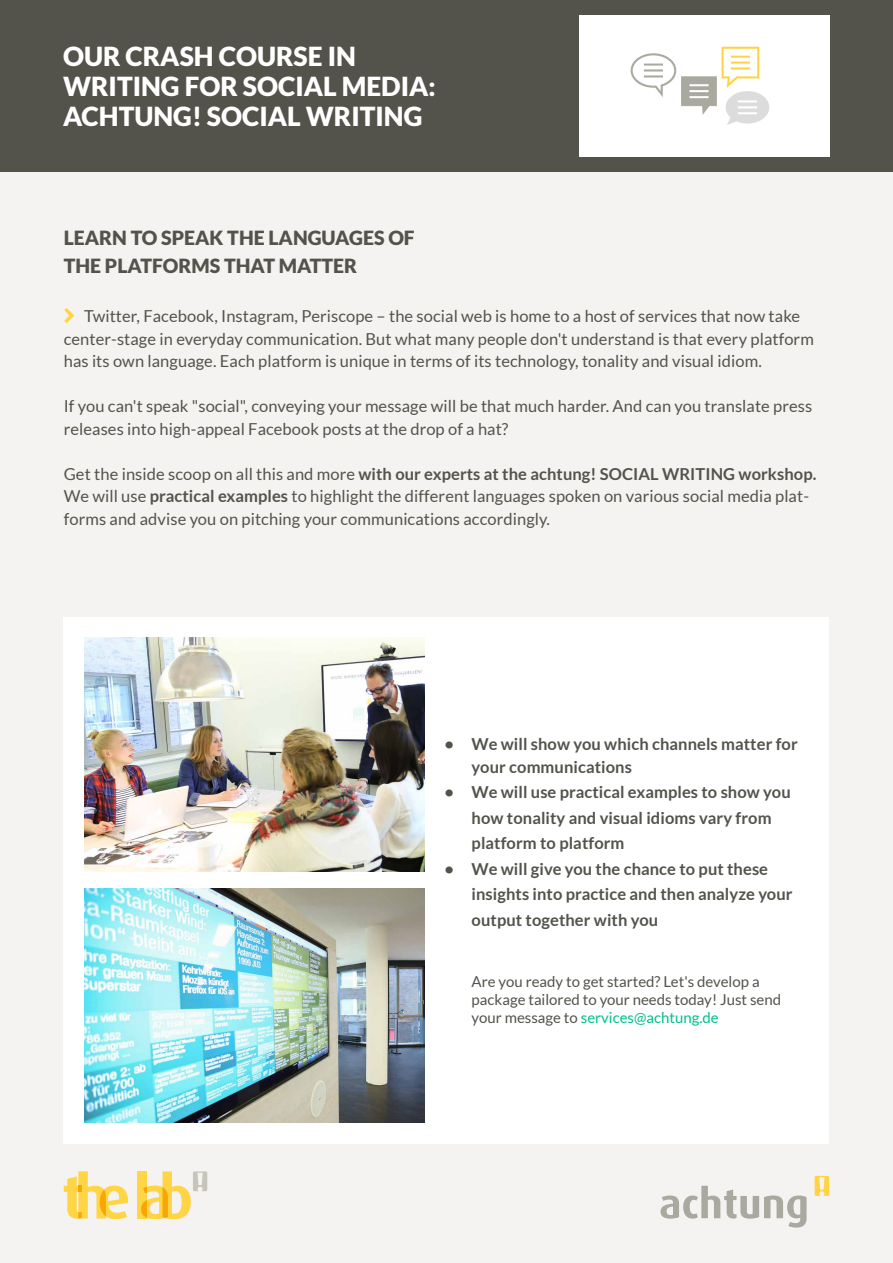
<style>
.page{position:relative;width:893px;height:1263px;background:#f4f3f1}
.page>*{position:absolute;margin:0;border:0;box-sizing:border-box;transform-origin:0 0}
.t1{font:900 26.25px/30px "Lato";color:#fff}
.t2{font:900 19.5px/27.6px "Lato";color:#53524b}
.t3{font:16.5px/22.5px "Lato";letter-spacing:.005em;color:#53524b}
.t4{font:700 16.5px/25.5px "Lato";letter-spacing:.005em;color:#53524b}
.t5{font:15px/18px "Lato";color:#53524b}
.s1{font-weight:700}
.s2{color:#00c08f}
</style>
<div class="page">
<div style="left:0;top:0;width:893px;height:171px;background:#53524b"></div>
<svg style="left:815px;top:1176px;width:14px;height:20px"></svg>
<svg style="left:660px;top:1186px;width:147px;height:41px"></svg>
<div style="left:64px;top:617px;width:765px;height:526px;background:#fff"></div>
<div style="left:138px;top:1171px;width:9px;height:47px;background:#ffd445"></div>
<svg style="left:141px;top:1171px;width:66px;height:48px"></svg>
<svg style="left:64px;top:1171px;width:64px;height:48px"></svg>
<img style="left:84px;top:638px;width:340px;height:234px">
<img style="left:84px;top:888px;width:340px;height:234px">
<img style="left:579px;top:15px;width:250px;height:141px">
<h1 class="t1" style="left:63px;top:41px;width:374px">OUR CRASH COURSE IN<br>WRITING FOR SOCIAL MEDIA:<br>ACHTUNG! SOCIAL WRITING</h1>
<p class="t2" style="left:64px;top:224px;width:352px">LEARN TO SPEAK THE LANGUAGES OF<br>THE PLATFORMS THAT MATTER</p>
<p class="t3" style="left:64px;top:305px;width:752px;text-indent:20px">Twitter, Facebook, Instagram, Periscope – the social web is home to a host of services that now take center-stage in everyday communication. But what many people don't understand is that every platform has its own language. Each platform is unique in terms of its technology, tonality and visual idiom.</p>
<p class="t3" style="left:64px;top:395px;width:750px">If you can't speak "social", conveying your message will be that much harder. And can you translate press releases into high-appeal Facebook posts at the drop of a hat?</p>
<p class="t3" style="left:64px;top:462px;width:754px">Get the inside scoop on all this and more <span class="s1">with our experts at the achtung! SOCIAL WRITING workshop.<br></span>We will use <span class="s1">practical examples</span> to highlight the different languages spoken on various social media plat&shy;forms and advise you on pitching your communications accordingly.</p>
<p class="t4" style="left:472px;top:733px;width:328px;line-height:22.5px;text-indent:-27px">• We will show you which channels matter for your communications</p>
<p class="t4" style="left:472px;top:779px;width:321px;text-indent:-27px">• We will use practical examples to show you how tonality and visual idioms vary from platform to platform</p>
<p class="t4" style="left:472px;top:856px;width:322px;text-indent:-27px">• We will give you the chance to put these insights into practice and then analyze your output together with you</p>
<p class="t5" style="left:472px;top:973px;width:311px">Are you ready to get started? Let's develop a package tailored to your needs today! Just send your message to <span class="s2">services@achtung.de</span></p>
</div>
